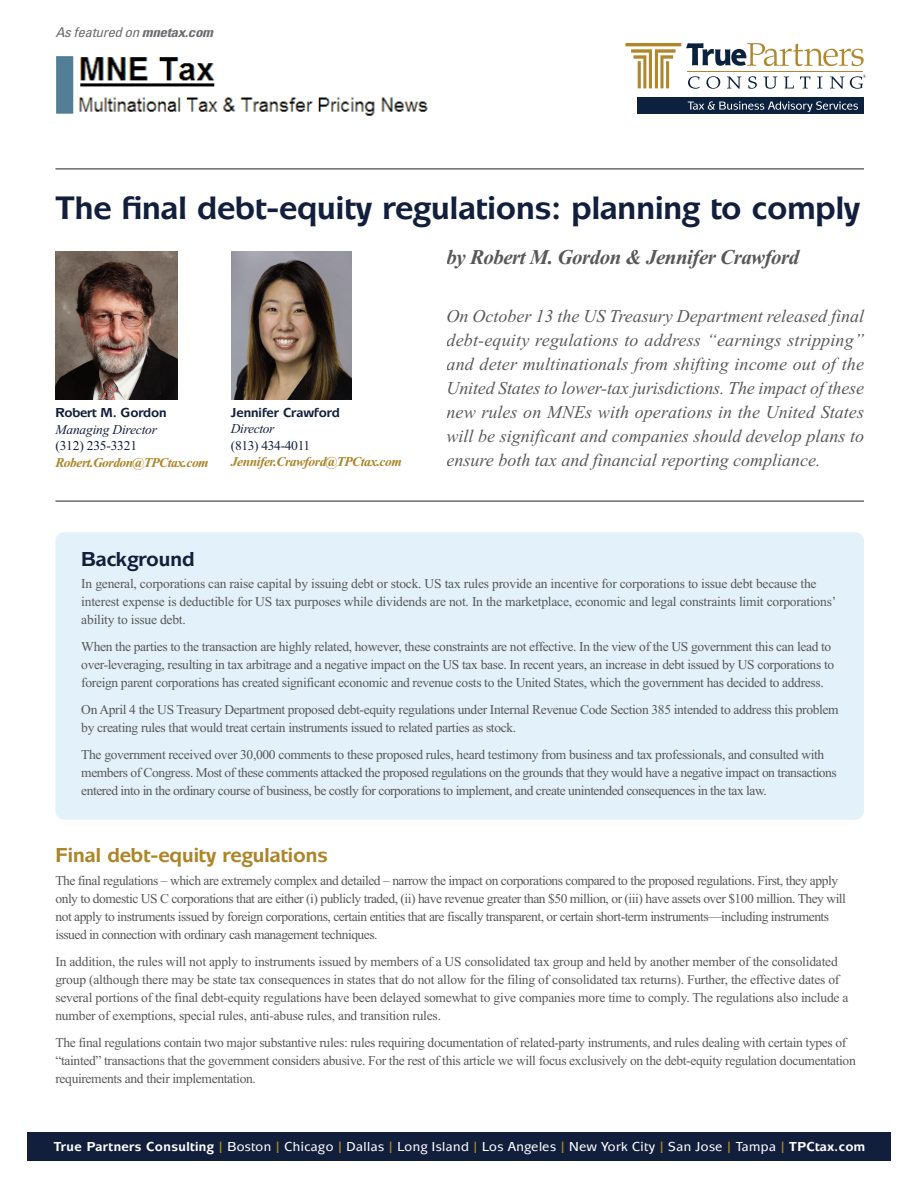
<style>
.page{position:relative;width:918px;height:1188px;background:#fff}
.page>*{position:absolute;margin:0;border:0;box-sizing:border-box;transform-origin:0 0}
.t1{font:700 33.75px "Mixage ITC Std";color:#121f3c}
.t2{font:italic 700 21px "Times New Roman";letter-spacing:-.025em;color:#57585a}
.t3{font:700 21px "Mixage ITC Std";color:#ab8527}
.t4{font:700 21px "Mixage ITC Std";color:#121f3c}
.t5{font:italic 18px/24px "Times New Roman";color:#57585a;text-align:justify}
.t6{font:13.5px/18px "Times New Roman";letter-spacing:-.025em;color:#57585a}
.t7{font:500 13.5px "Mixage ITC Std";letter-spacing:.03em;color:#fff}
.t8{font:italic 700 13.5px "Times New Roman";letter-spacing:-.035em;color:#ab8527}
.t9{font:700 13.5px "Mixage ITC Std";letter-spacing:-.015em;color:#121f3c}
.t10{font:13.5px "Times New Roman";letter-spacing:-.02em;color:#121f3c}
.t11{font:italic 13.5px "Times New Roman";letter-spacing:-.015em;color:#121f3c}
.t12{font:italic condensed 13.5px "Univers";color:#6c6d70;scale:1.11 1}
.s1{font-weight:700}
.s2{font-weight:900;color:#ab8527}
</style>
<div class="page">
<img style="left:56px;top:56px;width:372px;height:60px">
<div style="left:27px;top:1132px;width:864px;height:29px;background:#121f3c"></div>
<div style="left:637px;top:98px;width:226px;height:16px;background:#0b213e"></div>
<svg style="left:625px;top:43px;width:241px;height:46px"></svg>
<svg style="left:688px;top:101px;width:170px;height:11px"></svg>
<hr style="left:55px;top:169px;width:809px;height:1px;background:#231f20">
<img style="left:231px;top:251px;width:121px;height:148px">
<img style="left:56px;top:251px;width:121px;height:148px">
<hr style="left:55px;top:501px;width:809px;height:1px;background:#231f20">
<div style="left:55px;top:532px;width:809px;height:288px;background:#e3f1fa;border-radius:9px"></div>
<p class="t12" style="left:55px;top:27px;width:146px">As featured on <span class="s1">mnetax.com</span></p>
<h1 class="t1" style="left:55px;top:197px;width:806px">The final debt-equity regulations: planning to comply</h1>
<h2 class="t2" style="left:447px;top:245px;width:354px">by Robert M. Gordon &amp; Jennifer Crawford</h2>
<p class="t9" style="left:55px;top:408px;width:113px">Robert M. Gordon</p>
<p class="t11" style="left:55px;top:424px;width:103px">Managing Director</p>
<p class="t10" style="left:55px;top:441px;width:83px">(312) 235-3321</p>
<p class="t8" style="left:55px;top:454px;width:155px">Robert.Gordon@TPCtax.com</p>
<p class="t9" style="left:231px;top:408px;width:110px">Jennifer Crawford</p>
<p class="t11" style="left:231px;top:424px;width:45px">Director</p>
<p class="t10" style="left:231px;top:440px;width:81px">(813) 434-4011</p>
<p class="t8" style="left:231px;top:454px;width:172px">Jennifer.Crawford@TPCtax.com</p>
<p class="t5" style="left:447px;top:306px;width:419px">On October 13 the US Treasury Department released final debt-equity regulations to address “earnings stripping” and deter multinationals from shifting income out of the United States to lower-tax jurisdictions. The impact of these new rules on MNEs with operations in the United States will be significant and companies should develop plans to ensure both tax and financial reporting compliance.</p>
<h2 class="t4" style="left:81px;top:552px;width:115px">Background</h2>
<p class="t6" style="left:81px;top:576px;width:756px">In general, corporations can raise capital by issuing debt or stock. US tax rules provide an incentive for corporations to issue debt because the interest expense is deductible for US tax purposes while dividends are not. In the marketplace, economic and legal constraints limit corporations’ ability to issue debt.</p>
<p class="t6" style="left:81px;top:639px;width:754px">When the parties to the transaction are highly related, however, these constraints are not effective. In the view of the US government this can lead to over-leveraging, resulting in tax arbitrage and a negative impact on the US tax base. In recent years, an increase in debt issued by US corporations to foreign parent corporations has created significant economic and revenue costs to the United States, which the government has decided to address.</p>
<p class="t6" style="left:81px;top:702px;width:759px">On April 4 the US Treasury Department proposed debt-equity regulations under Internal Revenue Code Section 385 intended to address this problem by creating rules that would treat certain instruments issued to related parties as stock.</p>
<p class="t6" style="left:81px;top:747px;width:757px">The government received over 30,000 comments to these proposed rules, heard testimony from business and tax professionals, and consulted with members of Congress. Most of these comments attacked the proposed regulations on the grounds that they would have a negative impact on transactions entered into in the ordinary course of business, be costly for corporations to implement, and create unintended consequences in the tax law.</p>
<h2 class="t3" style="left:55px;top:848px;width:274px">Final debt-equity regulations</h2>
<p class="t6" style="left:55px;top:872px;width:792px">The final regulations – which are extremely complex and detailed – narrow the impact on corporations compared to the proposed regulations. First, they apply only to domestic US C corporations that are either (i) publicly traded, (ii) have revenue greater than $50 million, or (iii) have assets over $100 million. They will not apply to instruments issued by foreign corporations, certain entities that are fiscally transparent, or certain short-term instruments—including instruments issued in connection with ordinary cash management techniques.</p>
<p class="t6" style="left:55px;top:953px;width:795px">In addition, the rules will not apply to instruments issued by members of a US consolidated tax group and held by another member of the consolidated group (although there may be state tax consequences in states that do not allow for the filing of consolidated tax returns). Further, the effective dates of several portions of the final debt-equity regulations have been delayed somewhat to give companies more time to comply. The regulations also include a number of exemptions, special rules, anti-abuse rules, and transition rules.</p>
<p class="t6" style="left:55px;top:1034px;width:802px">The final regulations contain two major substantive rules: rules requiring documentation of related-party instruments, and rules dealing with certain types of “tainted” transactions that the government considers abusive. For the rest of this article we will focus exclusively on the debt-equity regulation documentation requirements and their implementation.</p>
<p class="t7" style="left:54px;top:1142px;width:813px"><span class="s1">True Partners Consulting</span> <span class="s2">|</span> Boston <span class="s2">|</span> Chicago <span class="s2">|</span> Dallas <span class="s2">|</span> Long Island <span class="s2">|</span> Los Angeles <span class="s2">|</span> New York City <span class="s2">|</span> San Jose <span class="s2">|</span> Tampa <span class="s2">|</span> <span class="s1">TPCtax.com</span></p>
</div>
